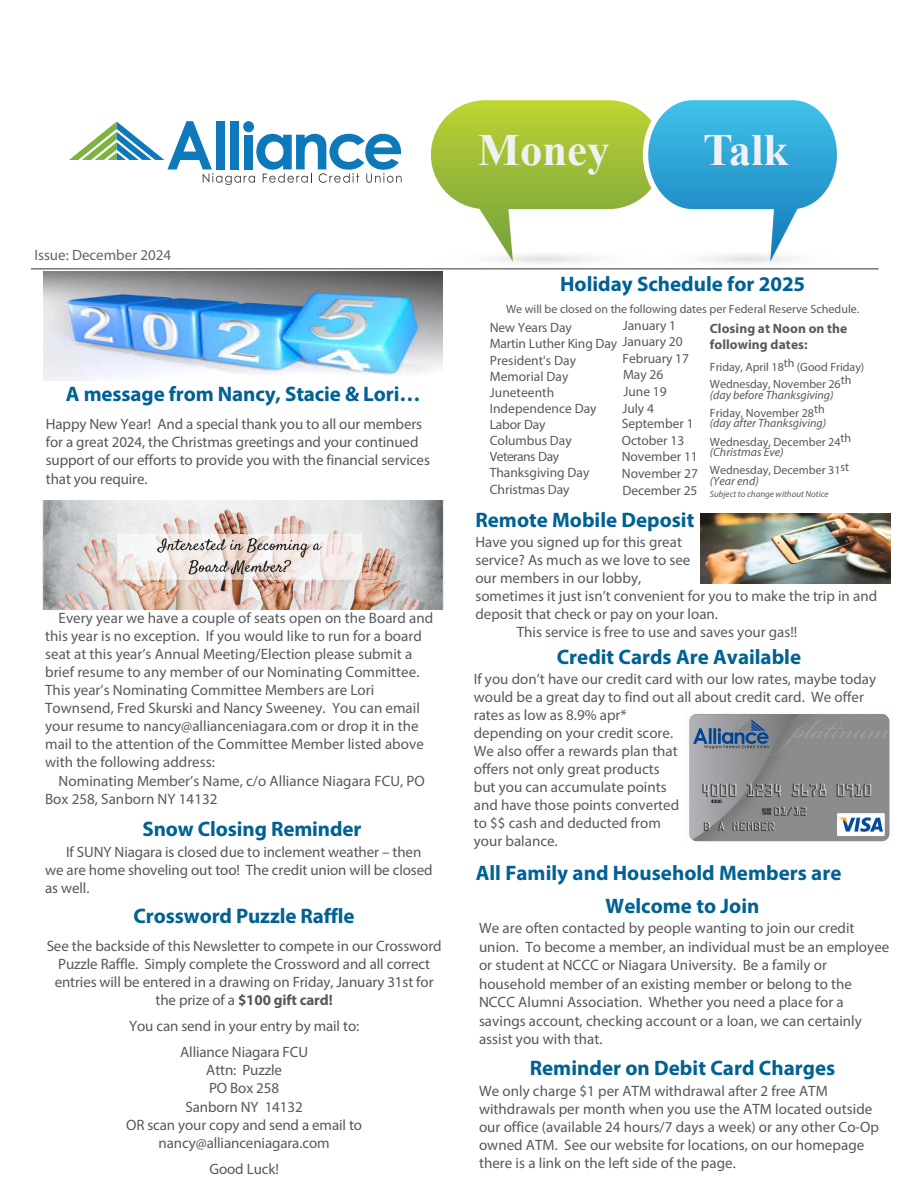
<style>
.page{position:relative;width:918px;height:1188px;background:#fff}
.page>*{position:absolute;margin:0;border:0;box-sizing:border-box;transform-origin:0 0}
.t1{font:700 44.7px "Times New Roman";color:#f1f1f2}
.t2{font:700 21px/32.5px "Myriad Pro";color:#006193}
.t3{font:15px/18px "Myriad Pro";letter-spacing:-.005em;color:#57585b}
.t4{font:15px/18px "Myriad Pro";color:#58595b}
.t5{font:15px "Myriad Pro";color:#636466}
.t6{font:13.5px/16.2px "Myriad Pro";color:#58595b}
.t7{font:700 13.5px/16.2px "Myriad Pro";letter-spacing:.005em;color:#58595b}
.t8{font:12px/17.2px "Myriad Pro";color:#58595b}
.t9{font:italic 12px "Myriad Pro";color:#58595b}
.t10{font:italic 9px "Myriad Pro";color:#58595b}
.s1{font-weight:700}
</style>
<div class="page">
<img style="left:689px;top:714px;width:201px;height:128px">
<svg style="left:69px;top:121px;width:333px;height:64px"></svg>
<hr style="left:31px;top:269px;width:848px;height:1px;background:#000">
<svg style="left:431px;top:100px;width:406px;height:164px"></svg>
<img style="left:700px;top:514px;width:191px;height:70px">
<img style="left:44px;top:271px;width:398px;height:109px">
<img style="left:43px;top:500px;width:400px;height:109px">
<p class="t5" style="left:35px;top:246px;width:138px">Issue: December 2024</p>
<h2 class="t2" style="left:66px;top:377px;width:356px">A message from Nancy, Stacie &amp; Lori…</h2>
<p class="t3" style="left:46px;top:414px;width:386px">Happy New Year! And a special thank you to all our members for a great 2024, the Christmas greetings and your continued support of our efforts to provide you with the financial services that you require.</p>
<p class="t4" style="left:45px;top:609px;width:390px;text-indent:13px">Every year we have a couple of seats open on the Board and this year is no exception. If you would like to run for a board seat at this year’s Annual Meeting/Election please submit a brief resume to any member of our Nominating Committee.<br>This year’s Nominating Committee Members are Lori Townsend, Fred Skurski and Nancy Sweeney. You can email your resume to nancy@allianceniagara.com or drop it in the mail to the attention of the Committee Member listed above with the following address:</p>
<p class="t4" style="left:45px;top:771px;width:381px;text-indent:13px">Nominating Member’s Name, c/o Alliance Niagara FCU, PO<br>Box 258, Sanborn NY 14132</p>
<h2 class="t2" style="left:142px;top:812px;width:221px">Snow Closing Reminder</h2>
<p class="t3" style="left:45px;top:843px;width:389px;text-indent:21px">If SUNY Niagara is closed due to inclement weather – then we are home shoveling out too! The credit union will be closed as well.</p>
<h2 class="t2" style="left:134px;top:899px;width:223px">Crossword Puzzle Raffle</h2>
<p class="t3" style="left:47px;top:937px;width:396px;text-align:center">See the backside of this Newsletter to compete in our Crossword Puzzle Raffle. Simply complete the Crossword and all correct entries will be entered in a drawing on Friday, January 31st for the prize of a <span class="s1">$100 gift card!</span></p>
<p class="t3" style="left:129px;top:1013px;width:232px;line-height:26px;text-align:center">You can send in your entry by mail to:<br>Alliance Niagara FCU</p>
<p class="t3" style="left:126px;top:1061px;width:238px;text-align:center">Attn: Puzzle<br>PO Box 258<br>Sanborn NY 14132<br>OR scan your copy and send a email to nancy@allianceniagara.com</p>
<p class="t3" style="left:209px;top:1160px;width:71px">Good Luck!</p>
<h1 class="t1" style="left:478px;top:118px;width:133px">Money</h1>
<h1 class="t1" style="left:703px;top:118px;width:87px">Talk</h1>
<h2 class="t2" style="left:560px;top:267px;width:247px">Holiday Schedule for 2025</h2>
<p class="t8" style="left:506px;top:300px;width:355px">We will be closed on the following dates per Federal Reserve Schedule.</p>
<p class="t6" style="left:623px;top:317px;width:68px">January 1<br>January 20<br>February 17<br>May 26</p>
<p class="t6" style="left:622px;top:383px;width:46px;line-height:16.6px">June 19<br>July 4</p>
<p class="t6" style="left:622px;top:415px;width:78px">September 1<br>October 13<br>November 11</p>
<p class="t6" style="left:622px;top:465px;width:78px;line-height:17px">November 27<br>December 25</p>
<p class="t6" style="left:490px;top:319px;width:129px">New Years Day<br>Martin Luther King Day<br>President's Day<br>Memorial Day<br>Juneteenth<br>Independence Day<br>Labor Day<br>Columbus Day<br>Veterans Day<br>Thanksgiving Day<br>Christmas Day</p>
<p class="t7" style="left:710px;top:320px;width:139px">Closing at Noon on the following dates:</p>
<p class="t8" style="left:710px;top:358px;width:156px">Friday, April 18th (Good Friday)<br>Wednesday, November 26th</p>
<p class="t9" style="left:710px;top:387px;width:125px">(day before Thanksgiving)</p>
<p class="t8" style="left:710px;top:404px;width:116px">Friday, November 28th</p>
<p class="t9" style="left:710px;top:416px;width:118px">(day after Thanksgiving)</p>
<p class="t8" style="left:710px;top:433px;width:143px">Wednesday, December 24th</p>
<p class="t9" style="left:710px;top:445px;width:75px">(Christmas Eve)</p>
<p class="t8" style="left:710px;top:462px;width:141px">Wednesday, December 31st</p>
<p class="t9" style="left:710px;top:474px;width:50px">(Year end)</p>
<p class="t10" style="left:710px;top:489px;width:120px">Subject to change without Notice</p>
<h2 class="t2" style="left:475px;top:503px;width:221px">Remote Mobile Deposit</h2>
<p class="t4" style="left:475px;top:533px;width:208px">Have you signed up for this great</p>
<p class="t4" style="left:475px;top:551px;width:217px">service? As much as we love to see</p>
<p class="t4" style="left:475px;top:569px;width:167px">our members in our lobby,</p>
<p class="t4" style="left:475px;top:587px;width:403px">sometimes it just isn’t convenient for you to make the trip in and</p>
<p class="t4" style="left:475px;top:605px;width:244px">deposit that check or pay on your loan.</p>
<p class="t4" style="left:517px;top:623px;width:282px">This service is free to use and saves your gas!!</p>
<h2 class="t2" style="left:557px;top:640px;width:246px">Credit Cards Are Available</h2>
<p class="t4" style="left:474px;top:670px;width:404px">If you don’t have our credit card with our low rates, maybe today would be a great day to find out all about credit card. We offer rates as low as 8.9% apr*<br>depending on your credit score.<br>We also offer a rewards plan that<br>offers not only great products<br>but you can accumulate points<br>and have those points converted<br>to $$ cash and deducted from<br>your balance.</p>
<h2 class="t2" style="left:606px;top:856px;width:237px;text-indent:-130px">All Family and Household Members are<br>Welcome to Join</h2>
<p class="t3" style="left:479px;top:919px;width:412px;line-height:18.5px">We are often contacted by people wanting to join our credit union. To become a member, an individual must be an employee or student at NCCC or Niagara University. Be a family or household member of an existing member or belong to the NCCC Alumni Association. Whether you need a place for a savings account, checking account or a loan, we can certainly assist you with that.</p>
<h2 class="t2" style="left:530px;top:1051px;width:307px">Reminder on Debit Card Charges</h2>
<p class="t3" style="left:479px;top:1081px;width:402px">We only charge $1 per ATM withdrawal after 2 free ATM withdrawals per month when you use the ATM located outside our office (available 24 hours/7 days a week) or any other Co-Op owned ATM. See our website for locations, on our homepage there is a link on the left side of the page.</p>
</div>
